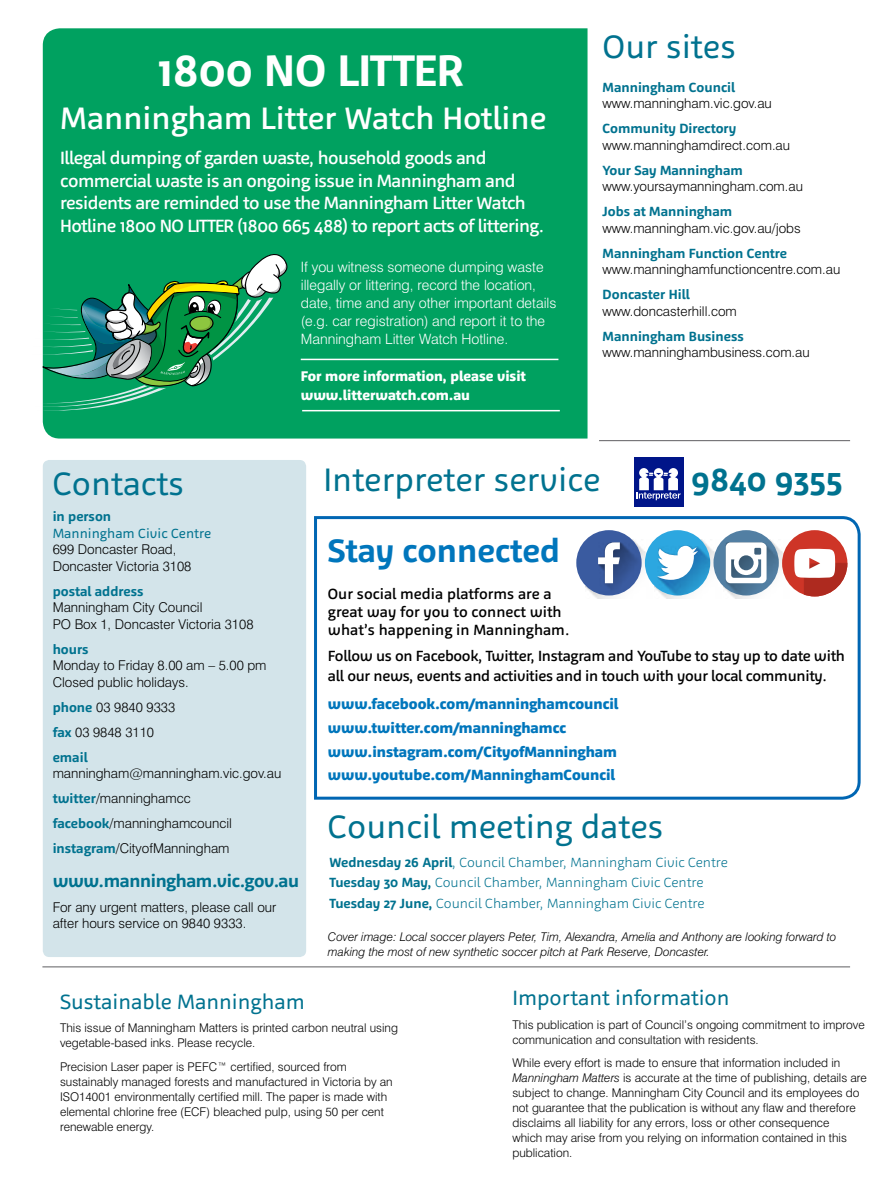
<style>
.page{position:relative;width:893px;height:1191px;background:#fff}
.page>*{position:absolute;margin:0;border:0;box-sizing:border-box;transform-origin:0 0}
.t1{font:700 45px "Agile";color:#fff}
.t2{font:33px "Agile";color:#00728f}
.t3{font:700 33px "Agile";color:#0076bc}
.t4{font:700 33px "Agile";letter-spacing:-.005em;color:#00728f}
.t5{font:500 31.5px "Agile";color:#fff}
.t6{font:21px "Agile";color:#00728f}
.t7{font:500 18px/22.5px "Agile";letter-spacing:-.03em;color:#fff}
.t8{font:700 18px "Agile";letter-spacing:-.02em;color:#00728f}
.t9{font:800 15px/23.7px "Agile";color:#0076bc}
.t10{font:500 15px/19.8px "Agile";letter-spacing:-.02em;color:#000}
.t11{font:500 15px/18px "Agile";color:#000}
.t12{font:300 14.25px/18px "Swiss 721 BT";color:#fff}
.t13{font:800 14.25px/19.5px "Agile";color:#fff}
.t14{font:300 13.5px/16.5px "Swiss 721 BT";color:#000}
.t15{font:700 13.5px "Agile";color:#00728f}
.t16{font:300 13.5px/20.7px "Agile";color:#00728f}
.t17{font:13.5px "Agile";color:#00728f}
.t18{font:300 12px/15px "Swiss 721 BT";color:#000}
.t19{font:italic 300 12px/15px "Swiss 721 BT";color:#000}
.s1{font-family:"Agile";font-weight:700;color:#00728f}
.s2{font-weight:700}
.s3{font-style:italic}
</style>
<div class="page">
<div style="left:43px;top:28px;width:544px;height:410px;background:#00a160"></div>
<div style="left:43px;top:460px;width:263px;height:497px;background:#d3e4ea;border-radius:7px"></div>
<hr style="left:599px;top:440px;width:251px;height:1px;background:#717073">
<hr style="left:42px;top:966px;width:808px;height:1px;background:#717073">
<div style="left:634px;top:457px;width:49px;height:50px;background:#001589"></div>
<svg style="left:636px;top:468px;width:45px;height:32px"></svg>
<svg style="left:314px;top:516px;width:547px;height:284px"></svg>
<img style="left:586px;top:540px;width:66px;height:58px">
<div style="left:576px;top:530px;width:66px;height:65px;background:#3a5ba0;border-radius:50%"></div>
<img style="left:598px;top:542px;width:44px;height:53px">
<svg style="left:598px;top:542px;width:22px;height:41px"></svg>
<img style="left:654px;top:540px;width:67px;height:58px">
<div style="left:645px;top:530px;width:65px;height:65px;background:#2ca7e0;border-radius:50%"></div>
<img style="left:657px;top:545px;width:53px;height:50px">
<svg style="left:657px;top:546px;width:41px;height:34px"></svg>
<img style="left:723px;top:540px;width:67px;height:58px">
<div style="left:713px;top:530px;width:66px;height:65px;background:#527fa3;border-radius:50%"></div>
<img style="left:726px;top:542px;width:53px;height:53px">
<svg style="left:726px;top:542px;width:41px;height:41px;background:#c6d0d9"></svg>
<div style="left:782px;top:530px;width:65px;height:66px;background:#ce3527;border-radius:50%"></div>
<img style="left:804px;top:563px;width:43px;height:33px">
<svg style="left:794px;top:549px;width:41px;height:29px"></svg>
<hr style="left:301px;top:359px;width:257px;height:1px;background:#fff">
<hr style="left:302px;top:410px;width:258px;height:1px;background:#fff">
<svg style="left:42px;top:246px;width:248px;height:167px;background:#259e68"></svg>
<h1 class="t1" style="left:158px;top:43px;width:308px">1800 NO LITTER</h1>
<h3 class="t5" style="left:60px;top:99px;width:488px">Manningham Litter Watch Hotline</h3>
<h3 class="t7" style="left:60px;top:147px;width:486px">Illegal dumping of garden waste, household goods and commercial waste is an ongoing issue in Manningham and residents are reminded to use the Manningham Litter Watch Hotline 1800 NO LITTER (1800 665 488) to report acts of littering.</h3>
<p class="t12" style="left:301px;top:258px;width:257px">If you witness someone dumping waste illegally or littering, record the location, date, time and any other important details (e.g. car registration) and report it to the Manningham Litter Watch Hotline.</p>
<p class="t13" style="left:301px;top:366px;width:227px">For more information, please visit www.litterwatch.com.au</p>
<h2 class="t2" style="left:603px;top:27px;width:135px">Our sites</h2>
<p class="t15" style="left:603px;top:79px;width:134px">Manningham Council</p>
<p class="t14" style="left:603px;top:95px;width:171px">www.manningham.vic.gov.au</p>
<p class="t15" style="left:603px;top:120px;width:135px">Community Directory</p>
<p class="t14" style="left:603px;top:137px;width:189px">www.manninghamdirect.com.au</p>
<p class="t15" style="left:603px;top:162px;width:142px">Your Say Manningham</p>
<p class="t14" style="left:603px;top:178px;width:202px">www.yoursaymanningham.com.au</p>
<p class="t15" style="left:603px;top:203px;width:131px">Jobs at Manningham</p>
<p class="t14" style="left:603px;top:219px;width:200px">www.manningham.vic.gov.au/jobs</p>
<p class="t15" style="left:603px;top:245px;width:186px">Manningham Function Centre</p>
<p class="t14" style="left:603px;top:261px;width:239px">www.manninghamfunctioncentre.com.au</p>
<p class="t15" style="left:603px;top:286px;width:89px">Doncaster Hill</p>
<p class="t14" style="left:603px;top:302px;width:136px">www.doncasterhill.com</p>
<p class="t15" style="left:603px;top:328px;width:143px">Manningham Business</p>
<p class="t14" style="left:603px;top:344px;width:209px">www.manninghambusiness.com.au</p>
<h2 class="t2" style="left:53px;top:464px;width:133px">Contacts</h2>
<p class="t15" style="left:53px;top:508px;width:60px">in person</p>
<p class="t17" style="left:53px;top:525px;width:160px">Manningham Civic Centre</p>
<p class="t14" style="left:53px;top:541px;width:140px">699 Doncaster Road,<br>Doncaster Victoria 3108</p>
<p class="t15" style="left:53px;top:583px;width:92px">postal address</p>
<p class="t14" style="left:53px;top:599px;width:202px">Manningham City Council<br>PO Box 1, Doncaster Victoria 3108</p>
<p class="t15" style="left:53px;top:641px;width:37px">hours</p>
<p class="t14" style="left:53px;top:657px;width:215px">Monday to Friday 8.00 am – 5.00 pm<br>Closed public holidays.</p>
<p class="t14" style="left:53px;top:694px;width:124px;line-height:25px"><span class="s1">phone</span> 03 9840 9333 <span class="s1">fax</span> 03 9848 3110</p>
<p class="t15" style="left:53px;top:749px;width:36px">email</p>
<p class="t14" style="left:53px;top:761px;width:230px;line-height:25px">manningham@manningham.vic.gov.au <span class="s1">twitter</span>/manninghamcc <span class="s1">facebook</span>/manninghamcouncil <span class="s1">instagram</span>/CityofManningham</p>
<h3 class="t8" style="left:53px;top:869px;width:248px">www.manningham.vic.gov.au</h3>
<p class="t14" style="left:53px;top:898px;width:225px">For any urgent matters, please call our after hours service on 9840 9333.</p>
<h2 class="t2" style="left:323px;top:459px;width:278px">Interpreter service</h2>
<h2 class="t4" style="left:691px;top:459px;width:153px">9840 9355</h2>
<h2 class="t3" style="left:328px;top:530px;width:233px">Stay connected</h2>
<p class="t11" style="left:328px;top:584px;width:243px">Our social media platforms are a great way for you to connect with what’s happening in Manningham.</p>
<p class="t10" style="left:328px;top:646px;width:519px">Follow us on Facebook, Twitter, Instagram and YouTube to stay up to date with all our news, events and activities and in touch with your local community.</p>
<p class="t9" style="left:328px;top:692px;width:292px">www.facebook.com/manninghamcouncil www.twitter.com/manninghamcc www.instagram.com/CityofManningham www.youtube.com/ManninghamCouncil</p>
<h2 class="t2" style="left:328px;top:806px;width:337px">Council meeting dates</h2>
<p class="t16" style="left:329px;top:851px;width:400px"><span class="s2">Wednesday 26 April</span>, Council Chamber, Manningham Civic Centre<br><span class="s2">Tuesday 30 May,</span> Council Chamber, Manningham Civic Centre<br><span class="s2">Tuesday 27 June,</span> Council Chamber, Manningham Civic Centre</p>
<p class="t19" style="left:328px;top:929px;width:510px">Cover image: Local soccer players Peter, Tim, Alexandra, Amelia and Anthony are looking forward to making the most of new synthetic soccer pitch at Park Reserve, Doncaster.</p>
<h3 class="t6" style="left:60px;top:988px;width:246px">Sustainable Manningham</h3>
<p class="t18" style="left:60px;top:1020px;width:339px">This issue of Manningham Matters is printed carbon neutral using vegetable-based inks. Please recycle.</p>
<p class="t18" style="left:60px;top:1058px;width:334px">Precision Laser paper is PEFC™ certified, sourced from sustainably managed forests and manufactured in Victoria by an ISO14001 environmentally certified mill. The paper is made with elemental chlorine free (ECF) bleached pulp, using 50 per cent renewable energy.</p>
<h3 class="t6" style="left:512px;top:985px;width:219px">Important information</h3>
<p class="t18" style="left:512px;top:1017px;width:354px">This publication is part of Council’s ongoing commitment to improve communication and consultation with residents.</p>
<p class="t18" style="left:512px;top:1055px;width:356px">While every effort is made to ensure that information included in <span class="s3">Manningham Matters</span> is accurate at the time of publishing, details are subject to change. Manningham City Council and its employees do not guarantee that the publication is without any flaw and therefore disclaims all liability for any errors, loss or other consequence<br>which may arise from you relying on information contained in this publication.</p>
</div>
